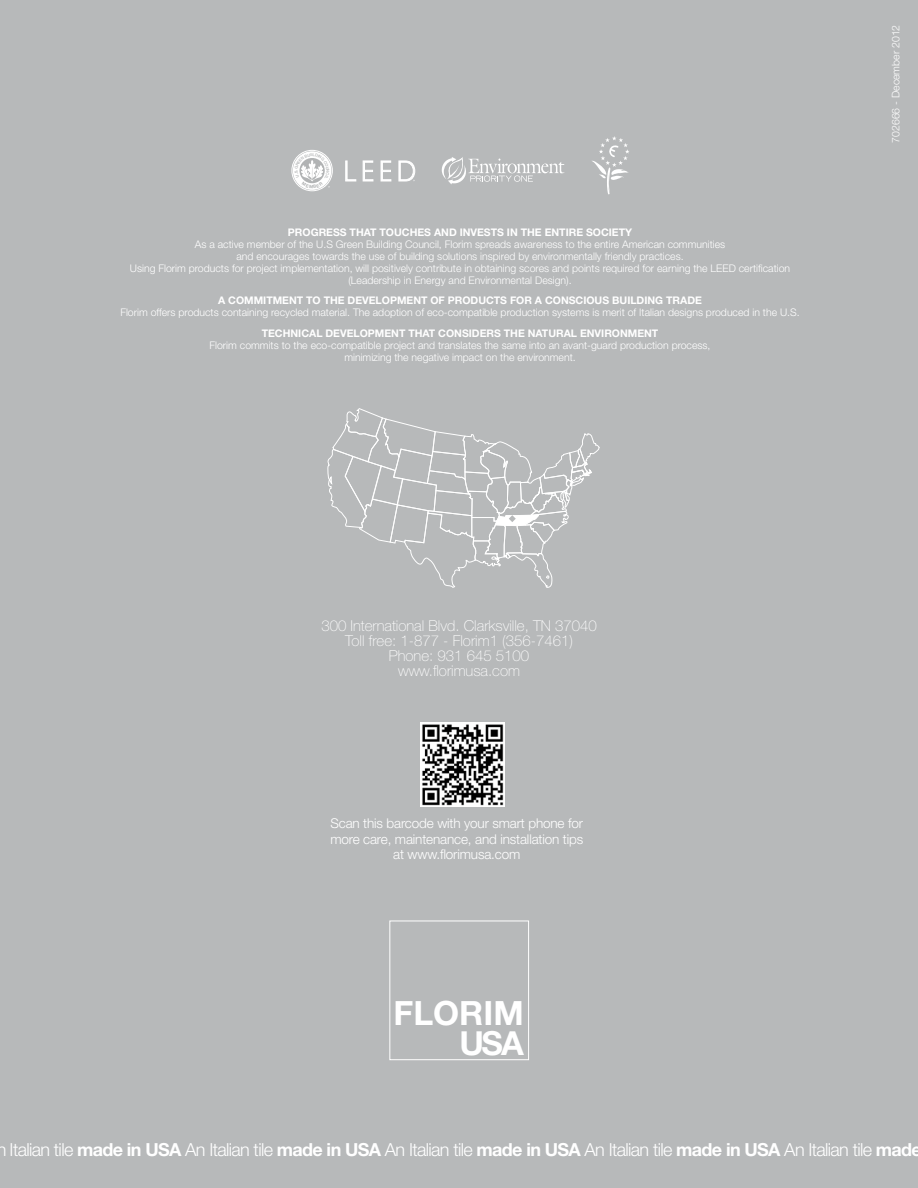
<style>
.page{position:relative;width:918px;height:1188px;background:#b7b9ba}
.page>*{position:absolute;margin:0;border:0;box-sizing:border-box;transform-origin:0 0}
.t1{font:700 33.45px "Helvetica Neue";color:#fff}
.t2{font:700 33.15px "Helvetica Neue";color:#fff}
.t3{font:300 18px "Helvetica Neue";letter-spacing:-.035em;color:#fff}
.t4{font:100 15px/15px "Helvetica Neue";color:#fff;text-align:center}
.t5{font:300 13.5px/15.8px "Helvetica Neue";letter-spacing:-.01em;color:#fff;text-align:center}
.t6{font:300 10.5px/12px "Helvetica Neue";color:#fff;text-align:center}
.t7{font:700 10.5px "Helvetica Neue";color:#fff}
.t8{font:500 3.9px "Helvetica Neue";color:#b1b3b4}
.s1{font-weight:700}
</style>
<div class="page">
<div style="left:389px;top:921px;width:140px;height:139px;border:1px solid #fff"></div>
<svg style="left:442px;top:157px;width:123px;height:27px"></svg>
<svg style="left:592px;top:136px;width:37px;height:59px"></svg>
<svg style="left:345px;top:161px;width:70px;height:20px"></svg>
<div style="left:293px;top:151px;width:38px;height:39px;background:#fff;border-radius:50%"></div>
<div style="left:292px;top:150px;width:41px;height:41px;border:1px solid #fff;border-radius:50%"></div>
<svg style="left:327px;top:408px;width:273px;height:180px"></svg>
<img style="left:420px;top:722px;width:84px;height:84px">
<svg style="left:295px;top:153px;width:35px;height:35px"></svg>
<p class="t8" style="left:294px;top:171px;width:3px;rotate:-90deg">.</p>
<p class="t8" style="left:312px;top:152px;width:3px">I</p>
<p class="t7" style="left:288px;top:226px;width:346px">PROGRESS THAT TOUCHES AND INVESTS IN THE ENTIRE SOCIETY</p>
<p class="t6" style="left:130px;top:238px;width:662px">As a active member of the U.S Green Building Council, Florim spreads awareness to the entire American communities<br>and encourages towards the use of building solutions inspired by environmentally friendly practices.<br>Using Florim products for project implementation, will positively contribute in obtaining scores and points required for earning the LEED certification (Leadership in Energy and Environmental Design).</p>
<p class="t7" style="left:218px;top:294px;width:485px">A COMMITMENT TO THE DEVELOPMENT OF PRODUCTS FOR A CONSCIOUS BUILDING TRADE</p>
<p class="t6" style="left:120px;top:306px;width:681px">Florim offers products containing recycled material. The adoption of eco-compatible production systems is merit of Italian designs produced in the U.S.</p>
<p class="t7" style="left:262px;top:327px;width:398px">TECHNICAL DEVELOPMENT THAT CONSIDERS THE NATURAL ENVIRONMENT</p>
<p class="t6" style="left:210px;top:339px;width:503px">Florim commits to the eco-compatible project and translates the same into an avant-guard production process, minimizing the negative impact on the environment.</p>
<p class="t6" style="left:890px;top:143px;width:120px;rotate:-90deg">702666 - December 2012</p>
<h3 class="t4" style="left:321px;top:618px;width:277px">300 International Blvd. Clarksville, TN 37040<br>Toll free: 1-877 - Florim1 (356-7461)<br>Phone: 931 645 5100<br>www.florimusa.com</h3>
<p class="t5" style="left:330px;top:815px;width:254px">Scan this barcode with your smart phone for more care, maintenance, and installation tips at www.florimusa.com</p>
<h1 class="t1" style="left:394px;top:993px;width:132px">FLORIM</h1>
<h2 class="t2" style="left:460px;top:1023px;width:66px">USA</h2>
<h3 class="t3" style="left:-4px;top:1138px;width:927px">n Italian tile <span class="s1">made in USA</span> An Italian tile <span class="s1">made in USA</span> An Italian tile <span class="s1">made in USA</span> An Italian tile <span class="s1">made in USA</span> An Italian tile <span class="s1">made</span></h3>
</div>
